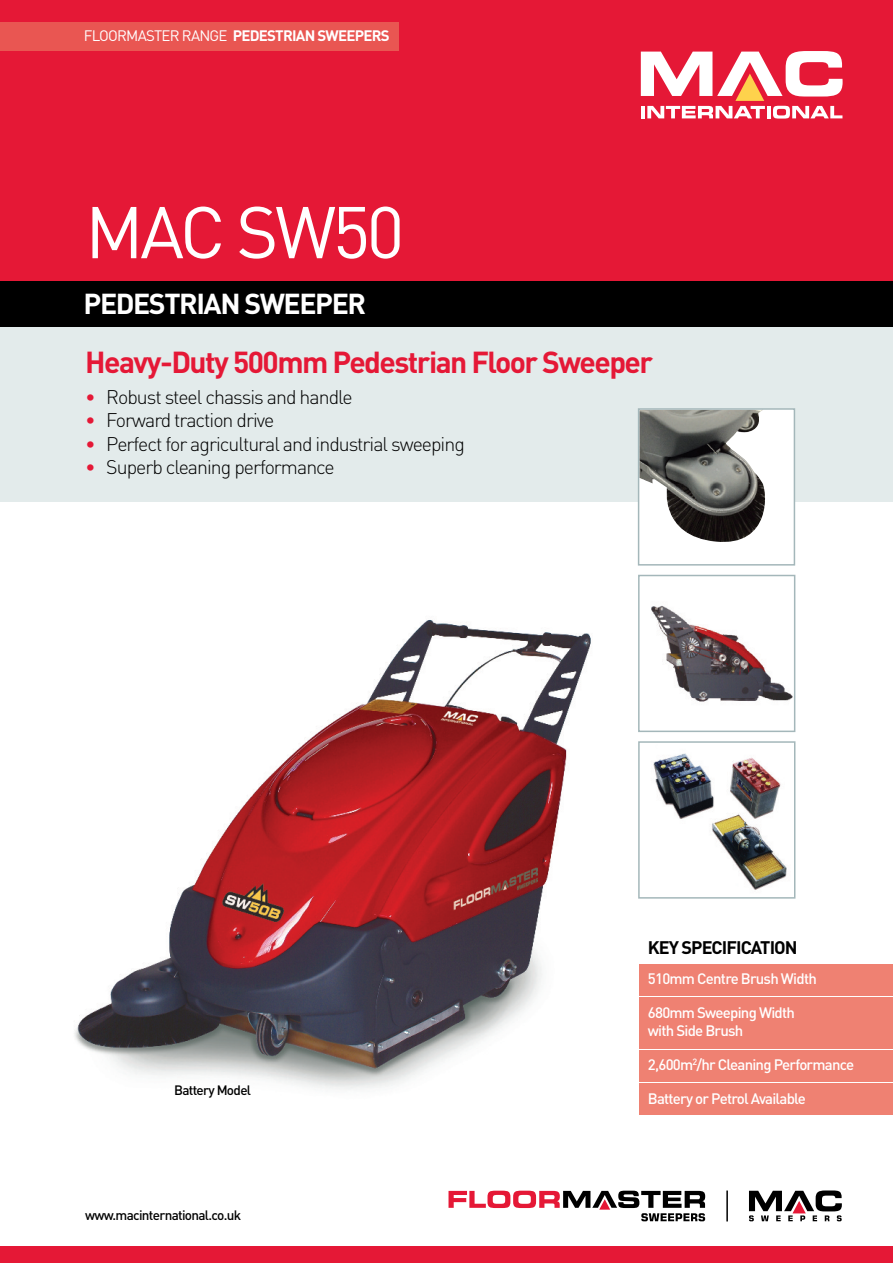
<style>
.page{position:relative;width:893px;height:1263px;background:#fff}
.page>*{position:absolute;margin:0;border:0;box-sizing:border-box;transform-origin:0 0}
.t1{font:72px "DIN";letter-spacing:-.05em;color:#fff}
.t2{font:700 30px "DIN";letter-spacing:-.05em;color:#e51836}
.t3{font:700 28.5px "DIN";letter-spacing:-.05em;color:#fff}
.t4{font:300 19.5px "DIN";letter-spacing:-.05em;color:#000}
.t5{font:700 18px "DIN";letter-spacing:-.05em;color:#000}
.t6{font:500 15px/18px "DIN";letter-spacing:-.05em;color:#fff}
.t7{font:700 15px "DIN";letter-spacing:-.05em;color:#fff}
.t8{font:500 13.5px "DIN";letter-spacing:-.05em;color:#000}
.s1{font-weight:400}
.s2{color:#e51836}
</style>
<div class="page">
<div style="left:0;top:0;width:893px;height:327px;background:#e51836"></div>
<svg style="left:641px;top:51px;width:202px;height:68px"></svg>
<div style="left:0;top:281px;width:893px;height:46px;background:#000"></div>
<div style="left:0;top:327px;width:893px;height:175px;background:#e3ebeb"></div>
<img style="left:651px;top:605px;width:141px;height:97px">
<div style="left:638px;top:575px;width:157px;height:157px;border:2px solid #a4b7ba"></div>
<div style="left:639px;top:410px;width:155px;height:154px;background:#fff"></div>
<img style="left:641px;top:411px;width:124px;height:131px">
<div style="left:638px;top:408px;width:157px;height:158px;border:2px solid #a4b7ba"></div>
<img style="left:653px;top:753px;width:134px;height:137px">
<div style="left:638px;top:741px;width:157px;height:158px;border:2px solid #a4b7ba"></div>
<img style="left:74px;top:620px;width:517px;height:470px">
<div style="left:0;top:23px;width:399px;height:28px;background:#e95652"></div>
<div style="left:0;top:1246px;width:893px;height:17px;background:#e51836"></div>
<svg style="left:448px;top:1191px;width:257px;height:30px"></svg>
<svg style="left:749px;top:1190px;width:93px;height:31px"></svg>
<hr style="left:726px;top:1190px;width:2px;height:31px;background:#000">
<div style="left:639px;top:964px;width:254px;height:32px;background:#ef8172"></div>
<div style="left:639px;top:997px;width:254px;height:51px;background:#ef8172"></div>
<div style="left:639px;top:1050px;width:254px;height:32px;background:#ef8172"></div>
<div style="left:639px;top:1083px;width:254px;height:32px;background:#ef8172"></div>
<p class="t7" style="left:84px;top:31px;width:307px"><span class="s1">FLOORMASTER RANGE</span> PEDESTRIAN SWEEPERS</p>
<h1 class="t1" style="left:85px;top:207px;width:321px">MAC SW50</h1>
<h3 class="t3" style="left:84px;top:294px;width:284px">PEDESTRIAN SWEEPER</h3>
<h2 class="t2" style="left:85px;top:351px;width:570px">Heavy-Duty 500mm Pedestrian Floor Sweeper</h2>
<p class="t4" style="left:85px;top:386px;width:269px"><span class="s2">•</span> Robust steel chassis and handle</p>
<p class="t4" style="left:85px;top:409px;width:191px"><span class="s2">•</span> Forward traction drive</p>
<p class="t4" style="left:85px;top:433px;width:381px"><span class="s2">•</span> Perfect for agricultural and industrial sweeping</p>
<p class="t4" style="left:85px;top:456px;width:251px"><span class="s2">•</span> Superb cleaning performance</p>
<p class="t8" style="left:174px;top:1082px;width:79px">Battery Model</p>
<p class="t8" style="left:85px;top:1208px;width:158px">www.macinternational.co.uk</p>
<p class="t5" style="left:648px;top:942px;width:151px">KEY SPECIFICATION</p>
<p class="t6" style="left:648px;top:969px;width:170px">510mm Centre Brush Width</p>
<p class="t6" style="left:648px;top:1003px;width:149px">680mm Sweeping Width with Side Brush</p>
<p class="t6" style="left:648px;top:1055px;width:208px">2,600m<sup>2</sup>/hr Cleaning Performance</p>
<p class="t6" style="left:648px;top:1089px;width:159px">Battery or Petrol Available</p>
</div>
